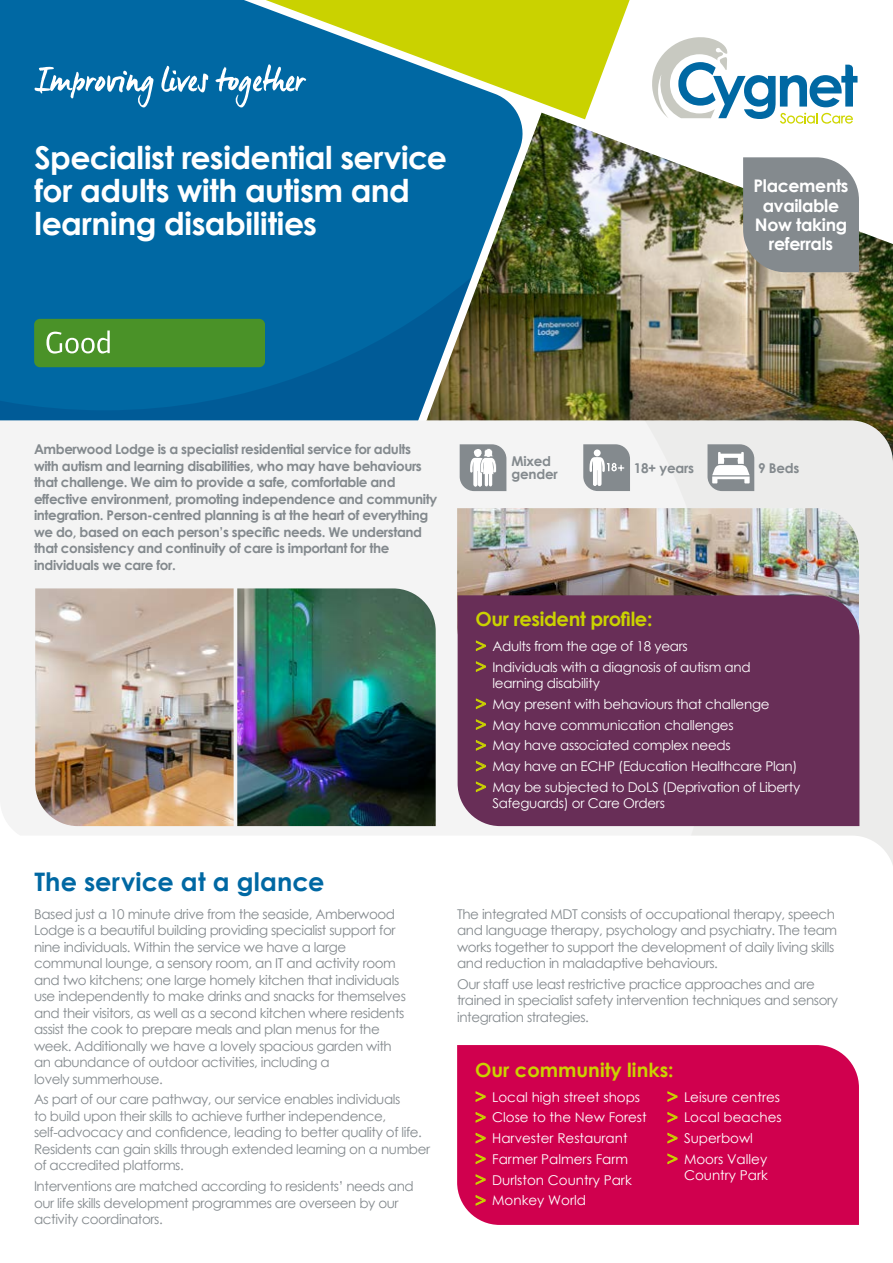
<style>
.page{position:relative;width:893px;height:1263px;background:#fff}
.page>*{position:absolute;margin:0;border:0;box-sizing:border-box;transform-origin:0 0}
.t1{font:700 31.5px/33px "Century Gothic";letter-spacing:-.015em;color:#fff}
.t2{font:700 25.5px "Century Gothic";letter-spacing:.005em;color:#0068a3}
.t3{font:700 19.5px "Century Gothic";letter-spacing:-.02em;color:#cad200}
.t4{font:700 19.5px "Century Gothic";color:#cad200}
.t5{font:700 17.4px/19.4px "Century Gothic";letter-spacing:-.02em;color:#fff;text-align:center}
.t6{font:13.5px/16.5px "Century Gothic";letter-spacing:-.03em;color:#848a8e}
.t7{font:700 13.5px/16.5px "Century Gothic";letter-spacing:-.03em;color:#848a8e}
.t8{font:13.5px/20.7px "Century Gothic";letter-spacing:-.02em;color:#fff}
.t9{font:13.5px/20.7px "Century Gothic";color:#fff}
.s1{font-size:18px;color:#cad200}
</style>
<div class="page">
<div style="left:0;top:0;width:395px;height:277px;background:#0068a3"></div>
<img style="left:395px;top:119px;width:498px;height:301px">
<svg style="left:0;top:277px;width:472px;height:143px;background:#0a669b"></svg>
<div style="left:0;top:420px;width:645px;height:415px;background:#f4f4f4"></div>
<svg style="left:203px;top:0;width:427px;height:119px;background:#7cab62"></svg>
<svg style="left:645px;top:420px;width:248px;height:416px;background:#eaeae9"></svg>
<img style="left:457px;top:508px;width:402px;height:151px">
<div style="left:458px;top:595px;width:401px;height:231px;background:#682e57"></div>
<img style="left:35px;top:588px;width:199px;height:238px">
<img style="left:237px;top:588px;width:199px;height:238px">
<svg style="left:707px;top:444px;width:47px;height:47px"></svg>
<svg style="left:460px;top:444px;width:46px;height:47px"></svg>
<svg style="left:583px;top:444px;width:47px;height:47px"></svg>
<svg style="left:743px;top:157px;width:116px;height:115px;background:#898e91"></svg>
<div style="left:457px;top:1045px;width:402px;height:180px;background:#d0004e"></div>
<div style="left:34px;top:319px;width:231px;height:48px;background:#4a9228;border-radius:6px"></div>
<svg style="left:46px;top:331px;width:64px;height:23px"></svg>
<svg style="left:650px;top:37px;width:207px;height:87px"></svg>
<svg style="left:35px;top:67px;width:119px;height:40px"></svg>
<svg style="left:161px;top:66px;width:47px;height:26px"></svg>
<svg style="left:215px;top:64px;width:91px;height:43px"></svg>
<h1 class="t1" style="left:35px;top:140px;width:414px">Specialist residential service for adults with autism and learning disabilities</h1>
<p class="t5" style="left:753px;top:176px;width:97px">Placements available<br>Now taking referrals</p>
<p class="t7" style="left:34px;top:440px;width:405px">Amberwood Lodge is a specialist residential service for adults with autism and learning disabilities, who may have behaviours that challenge. We aim to provide a safe, comfortable and effective environment, promoting independence and community integration. Person-centred planning is at the heart of everything we do, based on each person’s specific needs. We understand that consistency and continuity of care is important for the individuals we care for.</p>
<p class="t7" style="left:511px;top:454px;width:48px;line-height:13.5px">Mixed gender</p>
<p class="t7" style="left:634px;top:459px;width:62px">18+ years</p>
<p class="t7" style="left:758px;top:459px;width:43px">9 Beds</p>
<h3 class="t3" style="left:475px;top:604px;width:179px">Our resident profile:</h3>
<p class="t8" style="left:475px;top:635px;width:277px"><span class="s1">&gt;</span> Adults from the age of 18 years<br><span class="s1">&gt;</span> Individuals with a diagnosis of autism and</p>
<p class="t8" style="left:475px;top:673px;width:326px;text-indent:17px">learning disability<br><span class="s1">&gt;</span> May present with behaviours that challenge<br><span class="s1">&gt;</span> May have communication challenges<br><span class="s1">&gt;</span> May have associated complex needs<br><span class="s1">&gt;</span> May have an ECHP (Education Healthcare Plan) <span class="s1">&gt;</span> May be subjected to DoLS (Deprivation of Liberty</p>
<p class="t8" style="left:492px;top:793px;width:174px">Safeguards) or Care Orders</p>
<h2 class="t2" style="left:35px;top:862px;width:291px">The service at a glance</h2>
<p class="t6" style="left:34px;top:905px;width:373px">Based just a 10 minute drive from the seaside, Amberwood Lodge is a beautiful building providing specialist support for nine individuals. Within the service we have a large communal lounge, a sensory room, an IT and activity room and two kitchens; one large homely kitchen that individuals use independently to make drinks and snacks for themselves and their visitors, as well as a second kitchen where residents assist the cook to prepare meals and plan menus for the week. Additionally we have a lovely spacious garden with an abundance of outdoor activities, including a<br>lovely summerhouse.</p>
<p class="t6" style="left:34px;top:1091px;width:398px">As part of our care pathway, our service enables individuals<br>to build upon their skills to achieve further independence, self-advocacy and confidence, leading to better quality of life.<br>Residents can gain skills through extended learning on a number of accredited platforms.</p>
<p class="t6" style="left:34px;top:1178px;width:381px">Interventions are matched according to residents’ needs and our life skills development programmes are overseen by our activity coordinators.</p>
<p class="t6" style="left:457px;top:905px;width:382px">The integrated MDT consists of occupational therapy, speech and language therapy, psychology and psychiatry. The team works together to support the development of daily living skills and reduction in maladaptive behaviours.</p>
<p class="t6" style="left:457px;top:976px;width:382px">Our staff use least restrictive practice approaches and are trained in specialist safety intervention techniques and sensory integration strategies.</p>
<h3 class="t4" style="left:475px;top:1055px;width:200px">Our community links:</h3>
<p class="t9" style="left:475px;top:1086px;width:173px"><span class="s1">&gt;</span> Local high street shops <span class="s1">&gt;</span> Close to the New Forest <span class="s1">&gt;</span> Harvester Restaurant<br><span class="s1">&gt;</span> Farmer Palmers Farm<br><span class="s1">&gt;</span> Durlston Country Park<br><span class="s1">&gt;</span> Monkey World</p>
<p class="t9" style="left:667px;top:1086px;width:116px"><span class="s1">&gt;</span> Leisure centres <span class="s1">&gt;</span> Local beaches <span class="s1">&gt;</span> Superbowl<br><span class="s1">&gt;</span> Moors Valley</p>
<p class="t9" style="left:684px;top:1165px;width:85px">Country Park</p>
</div>
